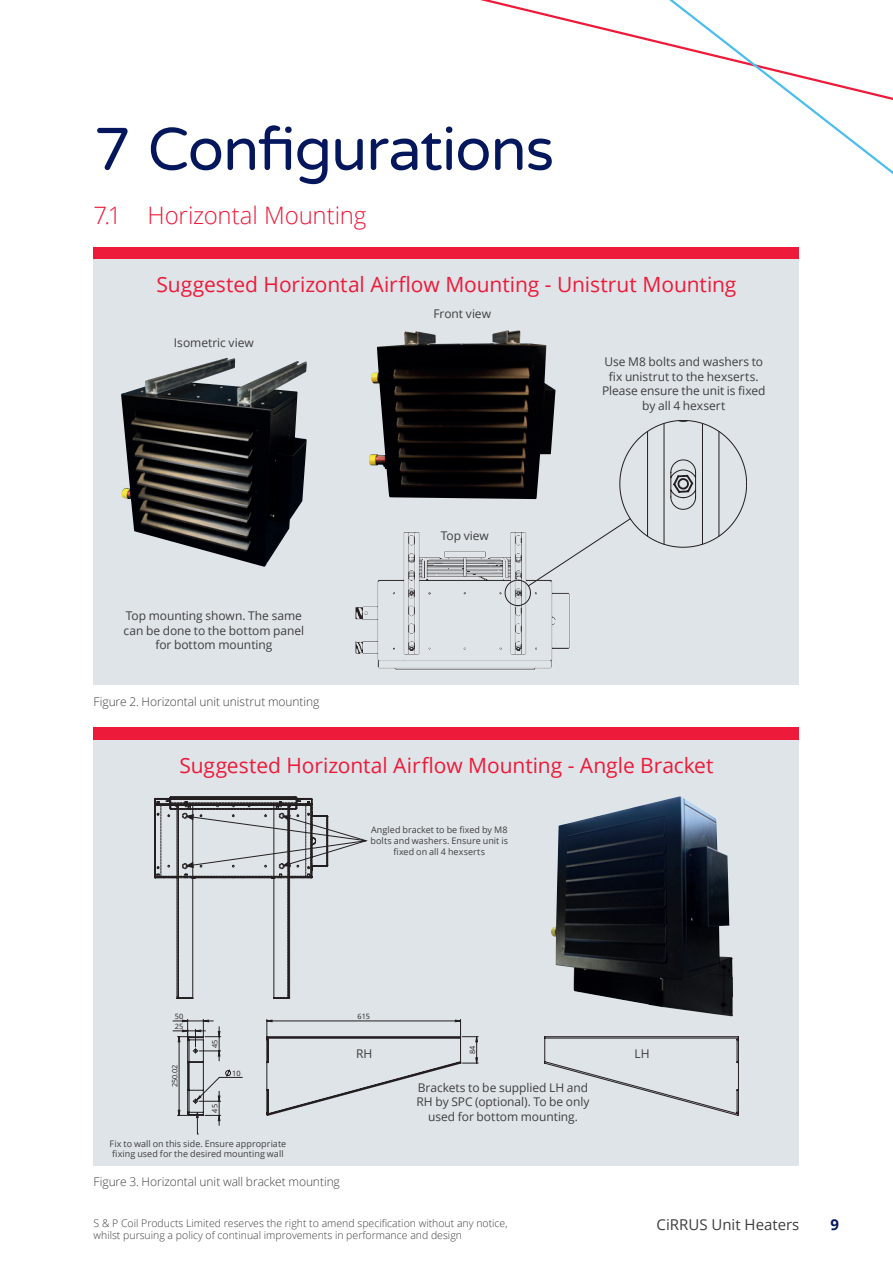
<style>
.page{position:relative;width:893px;height:1263px;background:#fff}
.page>*{position:absolute;margin:0;border:0;box-sizing:border-box;transform-origin:0 0}
.t1{font:60px "Varela Round";letter-spacing:-.025em;color:#04175c}
.t2{font:300 24px "Open Sans";letter-spacing:-.005em;color:#ed1a3a}
.t3{font:21px "Open Sans";letter-spacing:-.005em;color:#ed1a3a}
.t4{font:15px "Open Sans";color:#3e3e3f}
.t5{font:700 15px "Open Sans";color:#04175c}
.t6{font:12px/14.4px "Open Sans";letter-spacing:-.005em;color:#3e3e3f;text-align:center}
.t7{font:300 12px "Open Sans";letter-spacing:-.005em;color:#3e3e3f}
.t8{font:300 10.5px "Open Sans";color:#3e3e3f}
.t9{font:9px/10.8px "Open Sans";letter-spacing:.005em;color:#3e3e3f;text-align:center}
.t10{font:7.35px "Open Sans";color:#231f20}
</style>
<div class="page">
<div style="left:94px;top:247px;width:705px;height:12px;background:#ed1a3a"></div>
<div style="left:94px;top:727px;width:705px;height:13px;background:#ed1a3a"></div>
<div style="left:94px;top:259px;width:705px;height:426px;background:#dfe4e8"></div>
<div style="left:94px;top:740px;width:705px;height:425px;background:#dfe4e8"></div>
<img style="left:355px;top:532px;width:215px;height:138px">
<svg style="left:505px;top:420px;width:242px;height:186px"></svg>
<img style="left:121px;top:358px;width:186px;height:209px">
<img style="left:369px;top:330px;width:186px;height:169px">
<svg style="left:173px;top:1019px;width:305px;height:116px"></svg>
<svg style="left:544px;top:1036px;width:195px;height:80px"></svg>
<svg style="left:154px;top:797px;width:214px;height:202px"></svg>
<img style="left:551px;top:796px;width:182px;height:220px">
<svg style="left:567px;top:0;width:326px;height:174px"></svg>
<h1 class="t1" style="left:94px;top:108px;width:462px">7 Configurations</h1>
<h2 class="t2" style="left:94px;top:199px;width:274px">7.1 Horizontal Mounting</h2>
<h3 class="t3" style="left:157px;top:270px;width:581px">Suggested Horizontal Airflow Mounting - Unistrut Mounting</h3>
<p class="t6" style="left:174px;top:335px;width:81px">Isometric view</p>
<p class="t6" style="left:124px;top:608px;width:182px">Top mounting shown. The same can be done to the bottom panel for bottom mounting</p>
<p class="t7" style="left:94px;top:693px;width:227px">Figure 2. Horizontal unit unistrut mounting</p>
<p class="t6" style="left:433px;top:307px;width:59px">Front view</p>
<p class="t6" style="left:441px;top:528px;width:50px">Top view</p>
<p class="t6" style="left:602px;top:355px;width:165px">Use M8 bolts and washers to fix unistrut to the hexserts.<br>Please ensure the unit is fixed by all 4 hexsert</p>
<h3 class="t3" style="left:179px;top:751px;width:535px">Suggested Horizontal Airflow Mounting - Angle Bracket</h3>
<p class="t9" style="left:370px;top:824px;width:139px">Angled bracket to be fixed by M8 bolts and washers. Ensure unit is fixed on all 4 hexserts</p>
<p class="t10" style="left:175px;top:1011px;width:10px">50</p>
<p class="t10" style="left:175px;top:1021px;width:10px">25</p>
<p class="t10" style="left:170px;top:1087px;width:24px;rotate:-90deg">250.02</p>
<p class="t10" style="left:210px;top:1048px;width:10px;rotate:-90deg">45</p>
<p class="t10" style="left:210px;top:1112px;width:10px;rotate:-90deg">45</p>
<p class="t10" style="left:232px;top:1068px;width:10px">10</p>
<p class="t9" style="left:110px;top:1138px;width:178px">Fix to wall on this side. Ensure appropriate fixing used for the desired mounting wall</p>
<p class="t7" style="left:94px;top:1174px;width:248px">Figure 3. Horizontal unit wall bracket mounting</p>
<p class="t10" style="left:357px;top:1011px;width:14px">615</p>
<p class="t6" style="left:356px;top:1046px;width:18px">RH</p>
<p class="t10" style="left:467px;top:1054px;width:10px;rotate:-90deg">84</p>
<p class="t6" style="left:416px;top:1080px;width:175px">Brackets to be supplied LH and<br>RH by SPC (optional). To be only used for bottom mounting.</p>
<p class="t6" style="left:634px;top:1046px;width:17px">LH</p>
<p class="t8" style="left:94px;top:1215px;width:416px">S &amp; P Coil Products Limited reserves the right to amend specification without any notice,</p>
<p class="t4" style="left:657px;top:1214px;width:144px">CiRRUS Unit Heaters</p>
<p class="t5" style="left:830px;top:1214px;width:10px">9</p>
<p class="t8" style="left:94px;top:1228px;width:370px">whilst pursuing a policy of continual improvements in performance and design</p>
</div>
